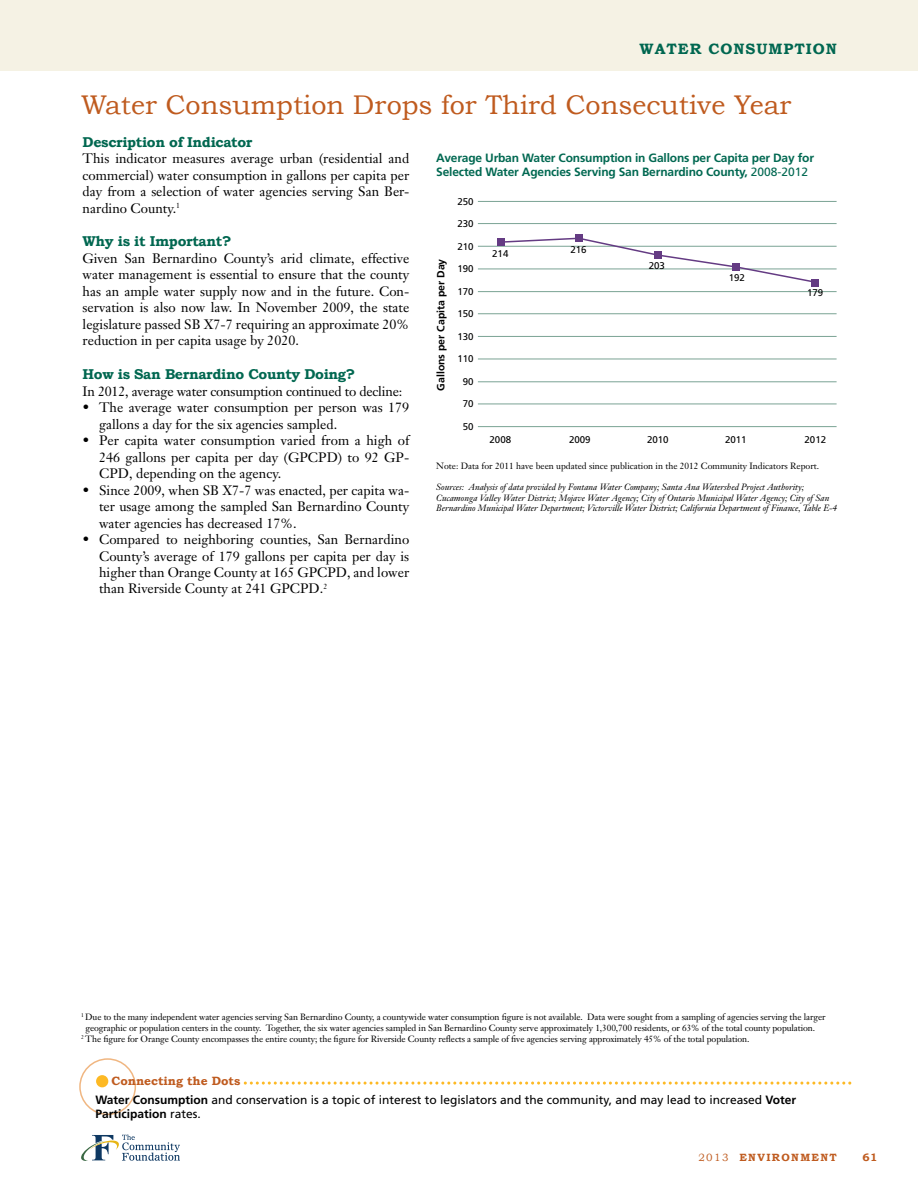
<style>
.page{position:relative;width:918px;height:1188px;background:#fff}
.page>*{position:absolute;margin:0;border:0;box-sizing:border-box;transform-origin:0 0}
.t1{font:27px "Bookman Old Style";color:#bf5b1f}
.t2{font:700 15px "Bookman Old Style";letter-spacing:.065em;color:#006750}
.t3{font:700 14.25px "Bookman Old Style";letter-spacing:-.025em;color:#006750}
.t4{font:13.5px/16.5px "Janson Text";color:#000;text-align:justify}
.t5{font:12px/14.4px "Frutiger";color:#000}
.t6{font:700 12px/13.5px "Frutiger";letter-spacing:-.015em;color:#006851}
.t7{font:700 12px "Bookman Old Style";color:#bf5b1f}
.t8{font:700 10.8px "Bookman Old Style";color:#bf5b1f}
.t9{font:700 10.5px "Frutiger";color:#000}
.t10{font:700 10.5px "Bookman Old Style";letter-spacing:.13em;color:#bf5b1f}
.t11{font:9.75px "Frutiger";color:#000}
.t12{font:9px/10.8px "Janson Text";letter-spacing:-.01em;color:#000}
.t13{font:italic 9px/10.5px "Janson Text";color:#000}
.s1{font-weight:400}
.s2{font-weight:700}
</style>
<div class="page">
<svg style="left:81px;top:1135px;width:99px;height:26px"></svg>
<div style="left:0;top:0;width:918px;height:71px;background:#f5f2e4"></div>
<hr style="left:478px;top:201px;width:359px;height:1px;background:#7aa394">
<hr style="left:478px;top:223px;width:359px;height:1px;background:#7aa394">
<hr style="left:478px;top:291px;width:359px;height:1px;background:#7aa394">
<hr style="left:478px;top:313px;width:359px;height:1px;background:#7aa394">
<hr style="left:478px;top:336px;width:359px;height:1px;background:#7aa394">
<hr style="left:478px;top:359px;width:359px;height:1px;background:#7aa394">
<hr style="left:478px;top:381px;width:359px;height:1px;background:#7aa394">
<hr style="left:478px;top:404px;width:359px;height:1px;background:#7aa394">
<hr style="left:478px;top:426px;width:359px;height:1px;background:#7aa394">
<hr style="left:478px;top:269px;width:359px;height:1px;background:#7aa394">
<hr style="left:478px;top:246px;width:359px;height:1px;background:#7aa394">
<svg style="left:499px;top:237px;width:318px;height:47px"></svg>
<div style="left:497px;top:238px;width:8px;height:8px;background:#643b83"></div>
<div style="left:576px;top:235px;width:7px;height:7px;background:#643b83"></div>
<div style="left:733px;top:263px;width:7px;height:8px;background:#643b83"></div>
<div style="left:812px;top:279px;width:7px;height:7px;background:#643b83"></div>
<div style="left:654px;top:251px;width:8px;height:8px;background:#643b83"></div>
<svg style="left:79px;top:1058px;width:57px;height:57px"></svg>
<div style="left:96px;top:1075px;width:12px;height:12px;background:#fdb924;border-radius:50%"></div>
<svg style="left:244px;top:1082px;width:607px;height:3px"></svg>
<h5 class="t2" style="left:640px;top:40px;width:199px">WATER CONSUMPTION</h5>
<p class="t1" style="left:81px;top:90px;width:712px">Water Consumption Drops for Third Consecutive Year</p>
<p class="t3" style="left:83px;top:133px;width:171px">Description of Indicator</p>
<p class="t4" style="left:83px;top:150px;width:328px">This indicator measures average urban (residential and commercial) water consumption in gallons per capita per day from a selection of water agencies serving San Ber&shy;nardino County.<sup>1</sup></p>
<p class="t3" style="left:83px;top:233px;width:150px">Why is it Important?</p>
<p class="t6" style="left:436px;top:151px;width:379px">Average Urban Water Consumption in Gallons per Capita per Day for<br>Selected Water Agencies Serving San Bernardino County, <span class="s1">2008-2012</span></p>
<p class="t11" style="left:457px;top:196px;width:18px">250</p>
<p class="t11" style="left:457px;top:218px;width:18px">230</p>
<p class="t11" style="left:457px;top:241px;width:18px">210</p>
<p class="t11" style="left:457px;top:263px;width:18px">190</p>
<p class="t11" style="left:570px;top:244px;width:18px">216</p>
<p class="t11" style="left:492px;top:248px;width:18px">214</p>
<p class="t4" style="left:83px;top:250px;width:328px">Given San Bernardino County’s arid climate, effective</p>
<p class="t4" style="left:83px;top:266px;width:328px">water management is essential to ensure that the county</p>
<p class="t9" style="left:435px;top:391px;width:133px;rotate:-90deg">Gallons per Capita per Day</p>
<p class="t11" style="left:649px;top:260px;width:18px">203</p>
<p class="t11" style="left:729px;top:272px;width:18px">192</p>
<p class="t4" style="left:83px;top:283px;width:328px">has an ample water supply now and in the future. Con-</p>
<p class="t4" style="left:83px;top:299px;width:328px">servation is also now law. In November 2009, the state</p>
<p class="t4" style="left:83px;top:316px;width:328px">legislature passed SB X7-7 requiring an approximate 20%</p>
<p class="t4" style="left:83px;top:332px;width:218px">reduction in per capita usage by 2020.</p>
<h5 class="t3" style="left:83px;top:366px;width:274px">How is San Bernardino County Doing?</h5>
<p class="t4" style="left:83px;top:382px;width:321px">In 2012, average water consumption continued to decline:</p>
<p class="t11" style="left:457px;top:286px;width:18px">170</p>
<p class="t11" style="left:807px;top:287px;width:18px">179</p>
<p class="t11" style="left:457px;top:308px;width:18px">150</p>
<p class="t11" style="left:457px;top:331px;width:18px">130</p>
<p class="t11" style="left:457px;top:353px;width:18px">110</p>
<p class="t11" style="left:463px;top:376px;width:12px">90</p>
<p class="t11" style="left:463px;top:398px;width:12px">70</p>
<p class="t11" style="left:463px;top:421px;width:12px">50</p>
<p class="t4" style="left:99px;top:399px;width:312px;text-indent:-16px">• The average water consumption per person was 179 gallons a day for the six agencies sampled.</p>
<p class="t4" style="left:99px;top:432px;width:313px;text-indent:-16px">• Per capita water consumption varied from a high of 246 gallons per capita per day (GPCPD) to 92 GP-CPD, depending on the agency.</p>
<p class="t4" style="left:99px;top:481px;width:312px;text-indent:-17px">• Since 2009, when SB X7-7 was enacted, per capita wa&shy;ter usage among the sampled San Bernardino County water agencies has decreased 17%.</p>
<p class="t4" style="left:99px;top:531px;width:312px;text-indent:-16px">• Compared to neighboring counties, San Bernardino County’s average of 179 gallons per capita per day is higher than Orange County at 165 GPCPD, and lower than Riverside County at 241 GPCPD.<sup>2</sup></p>
<p class="t11" style="left:490px;top:434px;width:23px">2008</p>
<p class="t11" style="left:569px;top:434px;width:23px">2009</p>
<p class="t11" style="left:647px;top:434px;width:23px">2010</p>
<p class="t11" style="left:725px;top:434px;width:23px">2011</p>
<p class="t11" style="left:805px;top:434px;width:23px">2012</p>
<p class="t12" style="left:436px;top:461px;width:384px">Note: Data for 2011 have been updated since publication in the 2012 Community Indicators Report.</p>
<p class="t13" style="left:436px;top:482px;width:402px">Sources: Analysis ofdata provided by Fontana Water Company; Santa Ana Watershed Project Authority;<br>Cucamonga Valley Water District; Mojave Water Agency; City ofOntario Municipal Water Agency; City ofSan<br>Bernardino Municipal Water Department; Victorville Water District; California Department ofFinance, Table E-4</p>
<p class="t12" style="left:85px;top:1012px;width:742px;text-indent:-4px"><sup>1</sup> Due to the many independent water agencies serving San Bernardino County, a countywide water consumption fgure is not available. Data were sought from a sampling of agencies serving the larger geographic or population centers in the county. Together, the six water agencies sampled in San Bernardino County serve approximately 1,300,700 residents, or 63% of the total county population.</p>
<p class="t12" style="left:81px;top:1033px;width:670px"><sup>2</sup> The fgure for Orange County encompasses the entire county; the fgure for Riverside County refects a sample of fve agencies serving approximately 45% of the total population.</p>
<h6 class="t7" style="left:112px;top:1073px;width:130px">Connecting the Dots</h6>
<p class="t5" style="left:95px;top:1092px;width:702px"><span class="s2">Water Consumption</span> and conservation is a topic of interest to legislators and the community, and may lead to increased <span class="s2">Voter<br>Participation</span> rates.</p>
<p class="t10" style="left:698px;top:1151px;width:140px"><span class="s1">2013</span> ENVIRONMENT</p>
<p class="t8" style="left:863px;top:1150px;width:16px">61</p>
</div>
